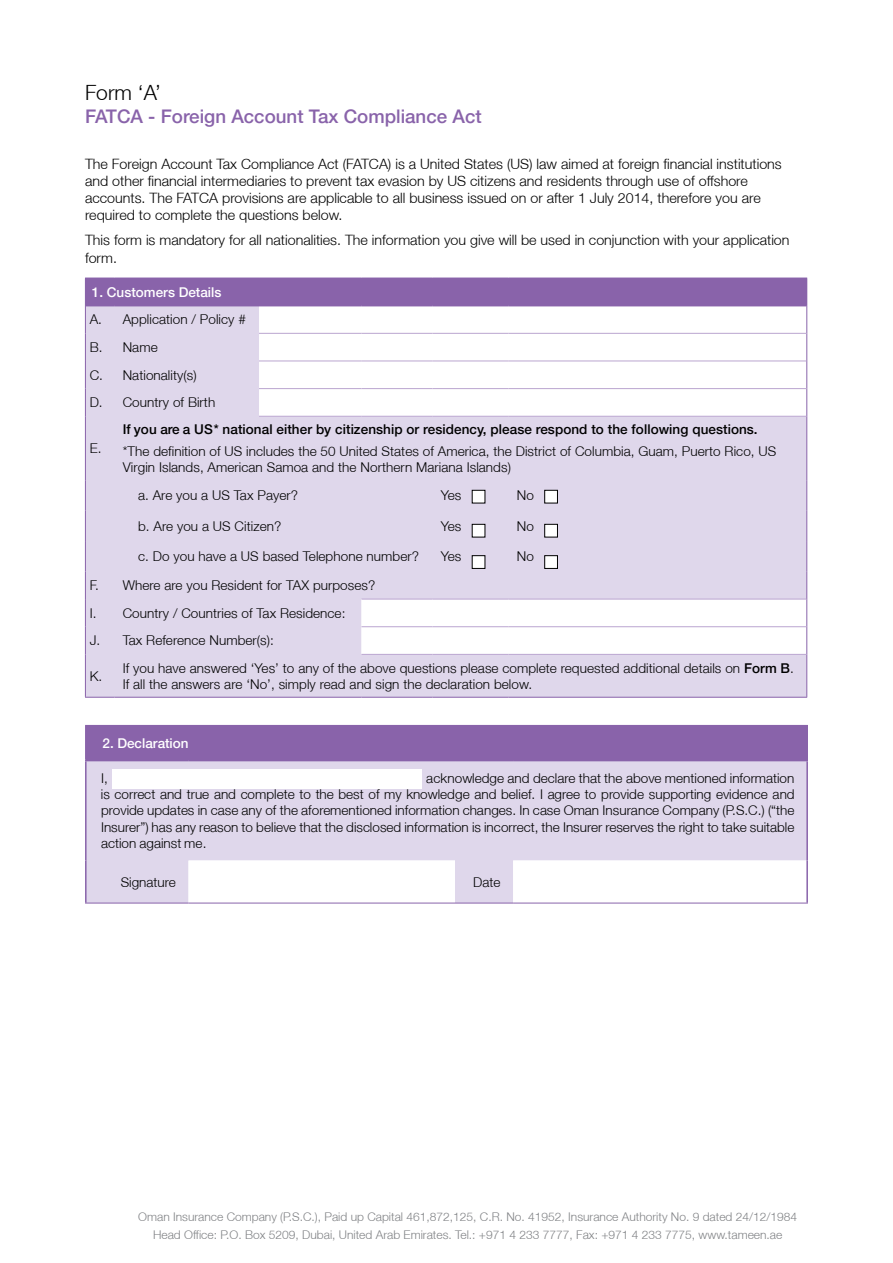
<style>
.page{position:relative;width:893px;height:1263px;background:#fff}
.page>*{position:absolute;margin:0;border:0;box-sizing:border-box;transform-origin:0 0}
.t1{font:300 21px "Helvetica Neue LT";color:#000}
.t2{font:500 18.75px "Helvetica Neue LT";color:#8963aa}
.t3{font:300 14.25px/17.1px "Helvetica Neue LT";color:#000}
.t4{font:300 13.5px/16.2px "Helvetica Neue LT";letter-spacing:.005em;color:#000}
.t5{font:500 13.5px "Helvetica Neue LT";letter-spacing:.005em;color:#000}
.t6{font:500 13.5px "Helvetica Neue LT";color:#fff}
.t7{font:300 12px/18.6px "Helvetica Neue LT";color:#808285;text-align:center}
.s1{font-weight:500}
</style>
<div class="page">
<div style="left:85px;top:278px;width:722px;height:28px;background:#8963aa"></div>
<div style="left:86px;top:306px;width:720px;height:391px;background:#dfd7eb"></div>
<svg style="left:259px;top:306px;width:547px;height:348px;fill:#dfd7eb"></svg>
<svg style="left:806px;top:306px;width:1px;height:110px"></svg>
<hr style="left:806px;top:416px;width:1px;height:64px;background:#8963aa">
<hr style="left:806px;top:654px;width:1px;height:43px;background:#8963aa">
<hr style="left:259px;top:416px;width:102px;height:1px;background:#baa5d0">
<hr style="left:361px;top:416px;width:71px;height:1px;background:#baa5d0">
<hr style="left:432px;top:416px;width:77px;height:1px;background:#baa5d0">
<hr style="left:509px;top:416px;width:297px;height:1px;background:#baa5d0">
<hr style="left:361px;top:654px;width:71px;height:1px;background:#baa5d0">
<hr style="left:432px;top:654px;width:77px;height:1px;background:#baa5d0">
<hr style="left:509px;top:654px;width:297px;height:1px;background:#baa5d0">
<div style="left:85px;top:306px;width:29px;height:110px;background:#dfd7eb"></div>
<hr style="left:85px;top:416px;width:1px;height:64px;background:#8963aa">
<hr style="left:85px;top:480px;width:1px;height:31px;background:#8963aa">
<hr style="left:806px;top:480px;width:1px;height:31px;background:#8963aa">
<hr style="left:85px;top:511px;width:1px;height:30px;background:#8963aa">
<hr style="left:806px;top:511px;width:1px;height:30px;background:#8963aa">
<hr style="left:85px;top:541px;width:1px;height:30px;background:#8963aa">
<hr style="left:806px;top:541px;width:1px;height:30px;background:#8963aa">
<svg style="left:806px;top:571px;width:1px;height:83px"></svg>
<svg style="left:85px;top:571px;width:1px;height:83px"></svg>
<hr style="left:85px;top:654px;width:1px;height:43px;background:#8963aa">
<svg style="left:85px;top:697px;width:29px;height:1px"></svg>
<hr style="left:114px;top:697px;width:145px;height:1px;background:#8963aa">
<hr style="left:259px;top:697px;width:102px;height:1px;background:#8963aa">
<hr style="left:361px;top:697px;width:71px;height:1px;background:#8963aa">
<hr style="left:432px;top:697px;width:77px;height:1px;background:#8963aa">
<hr style="left:509px;top:697px;width:298px;height:1px;background:#8963aa">
<hr style="left:259px;top:333px;width:102px;height:1px;background:#baa5d0">
<hr style="left:361px;top:333px;width:71px;height:1px;background:#baa5d0">
<hr style="left:432px;top:333px;width:77px;height:1px;background:#baa5d0">
<hr style="left:509px;top:333px;width:297px;height:1px;background:#baa5d0">
<hr style="left:259px;top:361px;width:102px;height:1px;background:#baa5d0">
<hr style="left:361px;top:361px;width:71px;height:1px;background:#baa5d0">
<hr style="left:432px;top:361px;width:77px;height:1px;background:#baa5d0">
<hr style="left:509px;top:361px;width:297px;height:1px;background:#baa5d0">
<hr style="left:259px;top:388px;width:102px;height:1px;background:#baa5d0">
<hr style="left:361px;top:388px;width:71px;height:1px;background:#baa5d0">
<hr style="left:432px;top:388px;width:77px;height:1px;background:#baa5d0">
<hr style="left:509px;top:388px;width:297px;height:1px;background:#baa5d0">
<hr style="left:361px;top:599px;width:71px;height:1px;background:#baa5d0">
<hr style="left:432px;top:599px;width:77px;height:1px;background:#baa5d0">
<hr style="left:509px;top:599px;width:297px;height:1px;background:#baa5d0">
<hr style="left:361px;top:626px;width:71px;height:1px;background:#baa5d0">
<hr style="left:432px;top:626px;width:77px;height:1px;background:#baa5d0">
<hr style="left:509px;top:626px;width:297px;height:1px;background:#baa5d0">
<div style="left:472px;top:490px;width:13px;height:13px;background:#fff"></div>
<div style="left:472px;top:490px;width:13px;height:13px;border:1px solid #000"></div>
<div style="left:472px;top:524px;width:13px;height:13px;background:#fff"></div>
<div style="left:472px;top:524px;width:13px;height:13px;border:1px solid #000"></div>
<div style="left:472px;top:556px;width:13px;height:12px;background:#fff"></div>
<div style="left:472px;top:555px;width:13px;height:14px;border:1px solid #000"></div>
<div style="left:545px;top:490px;width:12px;height:13px;background:#fff"></div>
<div style="left:544px;top:490px;width:14px;height:13px;border:1px solid #000"></div>
<div style="left:545px;top:524px;width:12px;height:13px;background:#fff"></div>
<div style="left:544px;top:524px;width:14px;height:13px;border:1px solid #000"></div>
<div style="left:545px;top:556px;width:12px;height:12px;background:#fff"></div>
<div style="left:544px;top:555px;width:14px;height:14px;border:1px solid #000"></div>
<div style="left:86px;top:725px;width:721px;height:35px;background:#8963aa"></div>
<div style="left:87px;top:761px;width:719px;height:142px;background:#dfd7eb"></div>
<svg style="left:189px;top:860px;width:617px;height:43px"></svg>
<hr style="left:806px;top:726px;width:2px;height:34px;background:#8963aa">
<hr style="left:806px;top:761px;width:2px;height:99px;background:#8963aa">
<hr style="left:85px;top:760px;width:104px;height:1px;background:#8963aa">
<hr style="left:189px;top:760px;width:266px;height:1px;background:#8963aa">
<hr style="left:455px;top:760px;width:58px;height:1px;background:#8963aa">
<hr style="left:513px;top:760px;width:295px;height:1px;background:#8963aa">
<hr style="left:85px;top:726px;width:2px;height:34px;background:#8963aa">
<hr style="left:85px;top:761px;width:2px;height:99px;background:#8963aa">
<hr style="left:85px;top:860px;width:2px;height:43px;background:#8963aa">
<hr style="left:806px;top:860px;width:2px;height:43px;background:#8963aa">
<hr style="left:85px;top:725px;width:104px;height:1px;background:#8963aa">
<hr style="left:513px;top:725px;width:295px;height:1px;background:#8963aa">
<hr style="left:85px;top:903px;width:104px;height:1px;background:#8963aa">
<hr style="left:189px;top:903px;width:266px;height:1px;background:#8963aa">
<hr style="left:455px;top:903px;width:58px;height:1px;background:#8963aa">
<hr style="left:513px;top:903px;width:295px;height:1px;background:#8963aa">
<div style="left:112px;top:769px;width:309px;height:20px;background:#fff"></div>
<h1 class="t1" style="left:85px;top:80px;width:77px">Form ‘A’</h1>
<h2 class="t2" style="left:85px;top:105px;width:398px">FATCA - Foreign Account Tax Compliance Act</h2>
<p class="t3" style="left:85px;top:155px;width:698px">The Foreign Account Tax Compliance Act (FATCA) is a United States (US) law aimed at foreign financial institutions and other financial intermediaries to prevent tax evasion by US citizens and residents through use of offshore accounts. The FATCA provisions are applicable to all business issued on or after 1 July 2014, therefore you are required to complete the questions below.</p>
<p class="t3" style="left:85px;top:231px;width:706px">This form is mandatory for all nationalities. The information you give will be used in conjunction with your application form.</p>
<p class="t6" style="left:92px;top:284px;width:131px">1. Customers Details</p>
<p class="t4" style="left:90px;top:305px;width:158px;line-height:27.6px">A. Application / Policy #<br>B. Name<br>C. Nationality(s)<br>D. Country of Birth</p>
<p class="t4" style="left:90px;top:440px;width:13px">E.</p>
<p class="t5" style="left:123px;top:421px;width:636px">If you are a US* national either by citizenship or residency, please respond to the following questions.</p>
<p class="t4" style="left:123px;top:442px;width:655px">*The definition of US includes the 50 United States of America, the District of Columbia, Guam, Puerto Rico, US<br>Virgin Islands, American Samoa and the Northern Mariana Islands)</p>
<p class="t4" style="left:138px;top:487px;width:162px">a. Are you a US Tax Payer?</p>
<p class="t4" style="left:441px;top:487px;width:22px">Yes</p>
<p class="t4" style="left:517px;top:487px;width:19px">No</p>
<p class="t4" style="left:138px;top:517px;width:145px">b. Are you a US Citizen?</p>
<p class="t4" style="left:441px;top:517px;width:22px">Yes</p>
<p class="t4" style="left:517px;top:517px;width:19px">No</p>
<p class="t4" style="left:138px;top:548px;width:282px">c. Do you have a US based Telephone number?</p>
<p class="t4" style="left:441px;top:548px;width:22px">Yes</p>
<p class="t4" style="left:517px;top:548px;width:19px">No</p>
<p class="t4" style="left:90px;top:571px;width:287px;line-height:27.6px">F. Where are you Resident for TAX purposes?<br>I. Country / Countries of Tax Residence:<br>J. Tax Reference Number(s):</p>
<p class="t4" style="left:90px;top:667px;width:14px">K.</p>
<p class="t4" style="left:123px;top:659px;width:673px">If you have answered ‘Yes’ to any of the above questions please complete requested additional details on <span class="s1">Form B</span>.<br>If all the answers are ‘No’, simply read and sign the declaration below.</p>
<p class="t6" style="left:103px;top:735px;width:88px">2. Declaration</p>
<p class="t4" style="left:101px;top:770px;width:8px">I,</p>
<p class="t4" style="left:101px;top:770px;width:695px;text-align:justify;text-indent:325px">acknowledge and declare that the above mentioned information is correct and true and complete to the best of my knowledge and belief. I agree to provide supporting evidence and provide updates in case any of the aforementioned information changes. In case Oman Insurance Company (P.S.C.) (“the Insurer”) has any reason to believe that the disclosed information is incorrect, the Insurer reserves the right to take suitable action against me.</p>
<p class="t4" style="left:121px;top:873px;width:57px">Signature</p>
<p class="t4" style="left:473px;top:873px;width:29px">Date</p>
<p class="t7" style="left:138px;top:1207px;width:660px">Oman Insurance Company (P.S.C.), Paid up Capital 461,872,125, C.R. No. 41952, Insurance Authority No. 9 dated 24/12/1984<br>Head Office: P.O. Box 5209, Dubai, United Arab Emirates. Tel.: +971 4 233 7777, Fax: +971 4 233 7775, www.tameen.ae</p>
</div>
